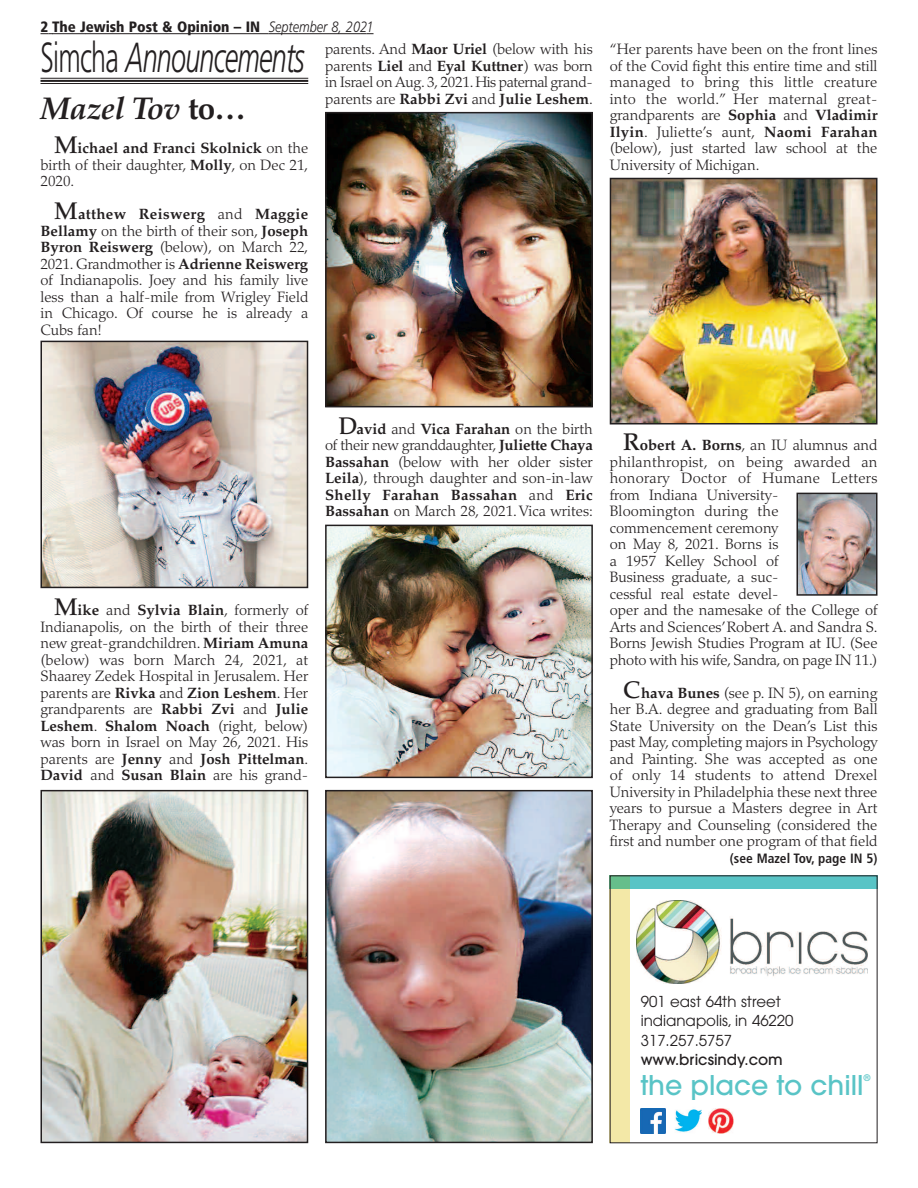
<style>
.page{position:relative;width:918px;height:1188px;background:#fff}
.page>*{position:absolute;margin:0;border:0;box-sizing:border-box;transform-origin:0 0}
.t1{font:italic 300 42px "Frutiger";letter-spacing:-.03em;color:#231f20;scale:.64 1}
.t2{font:italic 700 31.5px "Palatino";letter-spacing:-.025em;color:#231f20}
.t3{font:500 27px "Avant Garde";color:#59c4c6}
.t4{font:300 15px/16.5px "Palatino";color:#231f20;text-align:justify}
.t5{font:15px/19.5px "Avant Garde";color:#231f20}
.t6{font:900 condensed 15px "Frutiger";color:#231f20}
.t7{font:500 15px "Avant Garde";color:#231f20}
.t8{font:700 condensed 13.5px "Frutiger";color:#231f20}
.t9{font:500 9px "Avant Garde";color:#59c4c6}
.s1{font-weight:300;font-style:italic;font-stretch:normal}
.s2{font-style:normal}
.s3{font-weight:500;font-size:24px}
.s4{font-weight:700}
</style>
<div class="page">
<hr style="left:40px;top:78px;width:268px;height:1px;background:#231f20">
<hr style="left:40px;top:80px;width:268px;height:2px;background:#231f20">
<hr style="left:40px;top:83px;width:268px;height:1px;background:#231f20">
<svg style="left:40px;top:33px;width:12px;height:1px"></svg>
<hr style="left:52px;top:33px;width:34px;height:1px;background:#231f20">
<hr style="left:86px;top:33px;width:51px;height:1px;background:#231f20">
<hr style="left:137px;top:33px;width:132px;height:1px;background:#231f20">
<hr style="left:269px;top:33px;width:91px;height:1px;background:#231f20">
<svg style="left:360px;top:33px;width:14px;height:1px"></svg>
<img style="left:799px;top:496px;width:76px;height:97px">
<div style="left:796px;top:493px;width:82px;height:103px;border:2px solid #231f20"></div>
<div style="left:610px;top:875px;width:20px;height:268px;background:#f3e8a7"></div>
<div style="left:610px;top:875px;width:268px;height:14px;background:#59c4c6"></div>
<div style="left:610px;top:875px;width:20px;height:14px;background:#66be8b"></div>
<img style="left:636px;top:900px;width:232px;height:84px">
<img style="left:641px;top:1108px;width:24px;height:25px">
<img style="left:709px;top:1108px;width:25px;height:25px">
<img style="left:674px;top:1109px;width:27px;height:23px">
<img style="left:613px;top:181px;width:262px;height:240px">
<div style="left:610px;top:178px;width:268px;height:246px;border:2px solid #231f20"></div>
<img style="left:328px;top:793px;width:262px;height:347px">
<div style="left:325px;top:790px;width:268px;height:353px;border:2px solid #231f20"></div>
<img style="left:43px;top:344px;width:262px;height:241px">
<div style="left:40px;top:341px;width:268px;height:247px;border:2px solid #231f20"></div>
<img style="left:43px;top:793px;width:262px;height:347px">
<div style="left:40px;top:790px;width:268px;height:353px;border:2px solid #231f20"></div>
<img style="left:328px;top:115px;width:262px;height:289px">
<div style="left:325px;top:112px;width:268px;height:295px;border:2px solid #231f20"></div>
<img style="left:328px;top:528px;width:262px;height:247px">
<div style="left:325px;top:525px;width:268px;height:253px;border:2px solid #231f20"></div>
<p class="t6" style="left:40px;top:21px;width:335px">2 The Jewish Post &amp; Opinion – IN <span class="s1">September 8, 2021</span></p>
<h1 class="t1" style="left:40px;top:40px;width:414px"><span class="s2">Simcha</span> Announcements</h1>
<h2 class="t2" style="left:40px;top:97px;width:207px">Mazel Tov <span class="s2">to…</span></h2>
<p class="t4" style="left:40px;top:141px;width:269px;text-indent:14px"><span class="s3">M</span><span class="s4">ichael and Franci Skolnick</span> on the birth of their daughter, <span class="s4">Molly</span>, on Dec 21, 2020.</p>
<p class="t4" style="left:40px;top:207px;width:269px;text-indent:14px"><span class="s3">M</span><span class="s4">atthew Reiswerg</span> and <span class="s4">Maggie Bellamy</span> on the birth of their son, <span class="s4">Joseph Byron Reiswerg</span> (below), on March 22, 2021. Grandmother is <span class="s4">Adrienne Reiswerg </span>of Indianapolis. Joey and his family live less than a half-mile from Wrigley Field in Chicago. Of course he is already a Cubs fan!</p>
<p class="t4" style="left:325px;top:42px;width:269px">parents. And <span class="s4">Maor Uriel</span> (below with his parents <span class="s4">Liel</span> and <span class="s4">Eyal Kuttner</span>) was born in Israel on Aug. 3, 2021. His paternal grand&shy;parents are <span class="s4">Rabbi Zvi</span> and <span class="s4">Julie Leshem</span>.</p>
<p class="t4" style="left:610px;top:42px;width:269px">“Her parents have been on the front lines of the Covid fight this entire time and still managed to bring this little creature into the world.” Her maternal great&shy;grandparents are <span class="s4">Sophia</span> and <span class="s4">Vladimir Ilyin</span>. Juliette’s aunt, <span class="s4">Naomi Farahan </span>(below), just started law school at the University of Michigan.</p>
<p class="t4" style="left:40px;top:603px;width:269px;text-indent:14px"><span class="s3">M</span><span class="s4">ike</span> and <span class="s4">Sylvia Blain</span>, formerly of Indianapolis, on the birth of their three new great-grandchildren. <span class="s4">Miriam Amuna </span>(below) was born March 24, 2021, at Shaarey Zedek Hospital in Jerusalem. Her parents are <span class="s4">Rivka</span> and <span class="s4">Zion Leshem</span>. Her grandparents are <span class="s4">Rabbi Zvi</span> and <span class="s4">Julie Leshem</span>. <span class="s4">Shalom Noach</span> (right, below) was born in Israel on May 26, 2021. His parents are <span class="s4">Jenny</span> and <span class="s4">Josh Pittelman</span>.<br><span class="s4">David</span> and <span class="s4">Susan Blain</span> are his grand-</p>
<p class="t4" style="left:325px;top:422px;width:269px;text-indent:14px"><span class="s3">D</span><span class="s4">avid</span> and <span class="s4">Vica Farahan</span> on the birth of their new granddaughter, <span class="s4">Juliette Chaya Bassahan</span> (below with her older sister <span class="s4">Leila</span>), through daughter and son-in-law <span class="s4">Shelly Farahan Bassahan</span> and <span class="s4">Eric Bassahan</span> on March 28, 2021. Vica writes:</p>
<p class="t4" style="left:610px;top:438px;width:269px;text-align:left;text-indent:14px"><span class="s3">R</span><span class="s4">obert A. Borns</span>, an IU alumnus and philanthropist, on being awarded an honorary Doctor of Humane Letters from Indiana University-<br>Bloomington during the commencement ceremony<br>on May 8, 2021. Borns is<br>a 1957 Kelley School of<br>Business graduate, a suc-<br>cessful real estate devel-<br>oper and the namesake of the College of<br>Arts and Sciences’Robert A. and Sandra S.<br>Borns Jewish Studies Program at IU. (See photo with his wife, Sandra, on page IN 11.)</p>
<p class="t4" style="left:610px;top:686px;width:269px;text-indent:14px"><span class="s3">C</span><span class="s4">hava Bunes</span> (see p. IN 5), on earning her B.A. degree and graduating from Ball State University on the Dean’s List this past May, completing majors in Psychology and Painting. She was accepted as one of only 14 students to attend Drexel University in Philadelphia these next three years to pursue a Masters degree in Art Therapy and Counseling (considered the first and number one program of that field</p>
<p class="t8" style="left:730px;top:853px;width:149px">(see Mazel Tov, page IN 5)</p>
<p class="t5" style="left:641px;top:993px;width:154px">901 east 64th street indianapolis, in 46220<br>317.257.5757</p>
<p class="t7" style="left:641px;top:1054px;width:144px">www.bricsindy.com</p>
<h3 class="t3" style="left:641px;top:1075px;width:224px">the place to chill</h3>
<p class="t9" style="left:864px;top:1075px;width:9px">®</p>
</div>
